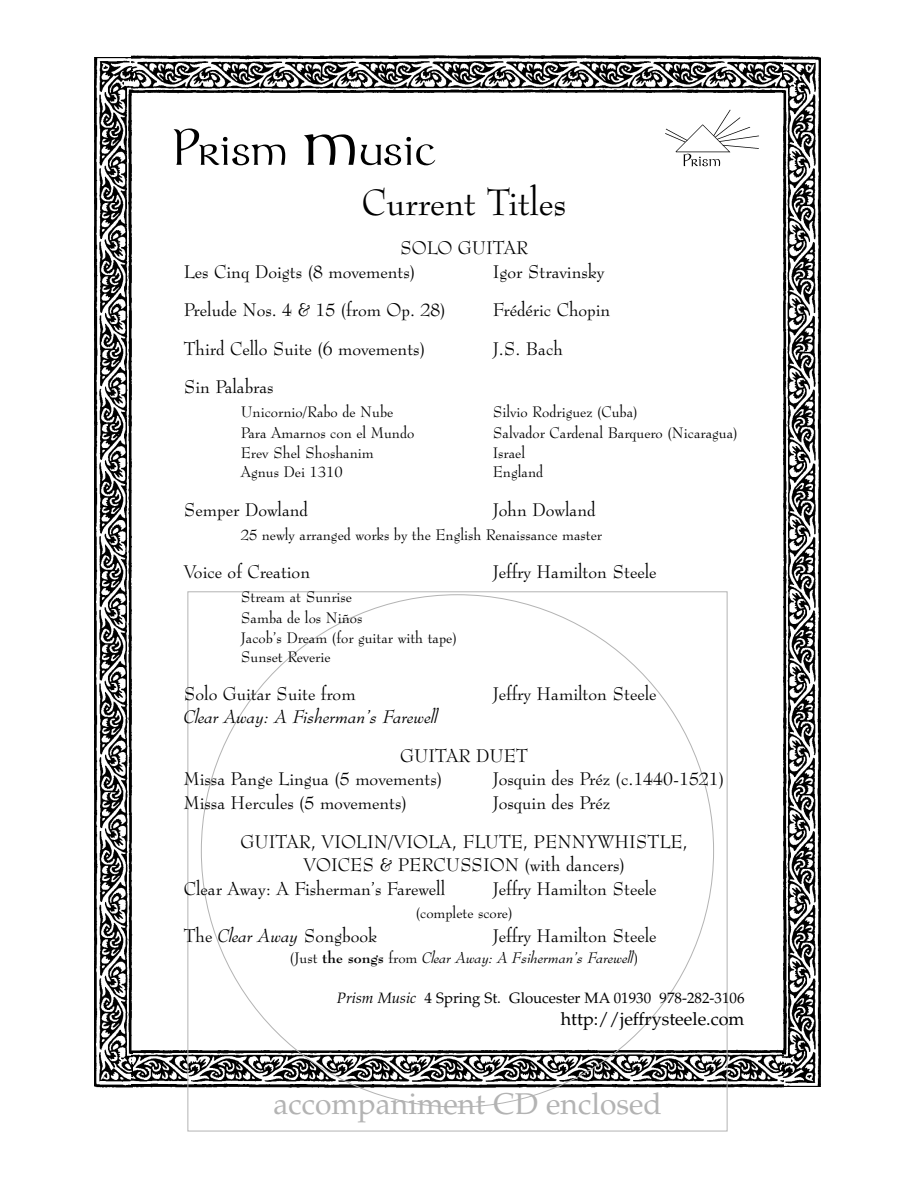
<style>
.page{position:relative;width:918px;height:1188px;background:#fff}
.page>*{position:absolute;margin:0;border:0;box-sizing:border-box;transform-origin:0 0}
.t1{font:54px "Meath FLF";color:#000}
.t2{font:36px "Bernhard Modern";color:#000}
.t3{font:30px "Palatino";color:#b3b3b3}
.t4{font:18px/23.5px "Bernhard Modern";color:#000}
.t5{font:18px "Bernhard Modern Italic";color:#000}
.t6{font:18px "Palatino";color:#000}
.t7{font:15px/21px "Bernhard Modern";color:#000}
.t8{font:15px "Palatino";color:#000}
.t9{font:15px "Bernhard Modern Italic";color:#000}
.s1{font-size:81px}
.s2{font-family:"Bernhard Modern Italic"}
.s3{font-family:"Bernhard Modern"}
.s4{font-family:"Bernhard Modern Bold"}
.s5{font-style:italic}
</style>
<div class="page">
<img style="left:665px;top:110px;width:94px;height:56px">
<img style="left:94px;top:57px;width:38px;height:1031px">
<img style="left:783px;top:56px;width:38px;height:1031px">
<img style="left:132px;top:56px;width:651px;height:38px">
<img style="left:132px;top:1049px;width:651px;height:38px">
<h1 class="t1" style="left:172px;top:123px;width:267px">Prism <span class="s1">m</span>usic</h1>
<h2 class="t2" style="left:362px;top:185px;width:206px">Current Titles</h2>
<p class="t4" style="left:184px;top:237px;width:346px;text-indent:216px">SOLO GUITAR<br>Les Cinq Doigts (8 movements)</p>
<p class="t4" style="left:493px;top:260px;width:113px">Igor Stravinsky</p>
<p class="t4" style="left:184px;top:299px;width:263px">Prelude Nos. 4 &amp; 15 (from Op. 28)</p>
<p class="t4" style="left:493px;top:299px;width:119px">Frédéric Chopin</p>
<p class="t4" style="left:184px;top:337px;width:243px">Third Cello Suite (6 movements)</p>
<p class="t4" style="left:493px;top:337px;width:72px">J.S. Bach</p>
<p class="t4" style="left:184px;top:376px;width:91px">Sin Palabras</p>
<p class="t7" style="left:241px;top:402px;width:154px">Unicornio/Rabo de Nube</p>
<p class="t7" style="left:493px;top:402px;width:147px">Silvio Rodriguez (Cuba)</p>
<p class="t7" style="left:241px;top:423px;width:175px">Para Amarnos con el Mundo</p>
<p class="t7" style="left:493px;top:423px;width:247px">Salvador Cardenal Barquero (Nicaragua)</p>
<p class="t7" style="left:241px;top:443px;width:135px">Erev Shel Shoshanim</p>
<p class="t7" style="left:493px;top:443px;width:34px">Israel</p>
<p class="t7" style="left:241px;top:462px;width:103px">Agnus Dei 1310</p>
<p class="t7" style="left:493px;top:462px;width:52px">England</p>
<p class="t4" style="left:184px;top:499px;width:126px">Semper Dowland</p>
<p class="t4" style="left:493px;top:499px;width:104px">John Dowland</p>
<p class="t7" style="left:241px;top:525px;width:363px">25 newly arranged works by the English Renaissance master</p>
<p class="t4" style="left:184px;top:561px;width:128px">Voice of Creation</p>
<p class="t4" style="left:493px;top:561px;width:165px">Jeffry Hamilton Steele</p>
<p class="t7" style="left:241px;top:587px;width:123px">Stream at Sunrise<br>Samba de los Niños</p>
<p class="t7" style="left:241px;top:628px;width:218px;line-height:19.6px">Jacob’s Dream (for guitar with tape)<br>Sunset Reverie</p>
<p class="t4" style="left:184px;top:682px;width:173px">Solo Guitar Suite from</p>
<p class="t4" style="left:493px;top:682px;width:165px">Jeffry Hamilton Steele</p>
<p class="t5" style="left:184px;top:708px;width:256px">Clear Away: A Fisherman’s Farewell</p>
<p class="t4" style="left:184px;top:744px;width:346px;text-indent:217px">GUITAR DUET<br>Missa Pange Lingua (5 movements)</p>
<p class="t4" style="left:493px;top:768px;width:233px">Josquin des Préz (c.1440-1521)</p>
<p class="t4" style="left:184px;top:792px;width:225px">Missa Hercules (5 movements)</p>
<p class="t4" style="left:240px;top:784px;width:449px;line-height:38.5px;text-indent:252px">Josquin des Préz<br>GUITAR, VIOLIN/VIOLA, FLUTE, PENNYWHISTLE,</p>
<p class="t4" style="left:184px;top:854px;width:443px;text-indent:120px">VOICES &amp; PERCUSSION (with dancers)<br>Clear Away: A Fisherman’s Farewell</p>
<p class="t4" style="left:493px;top:877px;width:165px">Jeffry Hamilton Steele</p>
<p class="t7" style="left:416px;top:903px;width:98px">(complete score)</p>
<p class="t4" style="left:184px;top:925px;width:195px">The <span class="s2">Clear Away</span> Songbook</p>
<p class="t4" style="left:493px;top:925px;width:165px">Jeffry Hamilton Steele</p>
<p class="t9" style="left:290px;top:950px;width:350px"><span class="s3">(Just</span> <span class="s4">the songs</span> <span class="s3">from</span> Clear Away: A Fsiherman’s Farewell<span class="s3">)</span></p>
<p class="t8" style="left:337px;top:992px;width:409px"><span class="s5">Prism Music</span> 4 Spring St. Gloucester MA 01930 978-282-3106</p>
<p class="t6" style="left:561px;top:1012px;width:185px">http://jeffrysteele.com</p>
<h3 class="t3" style="left:273px;top:1092px;width:390px">accompaniment CD enclosed</h3>
</div>
